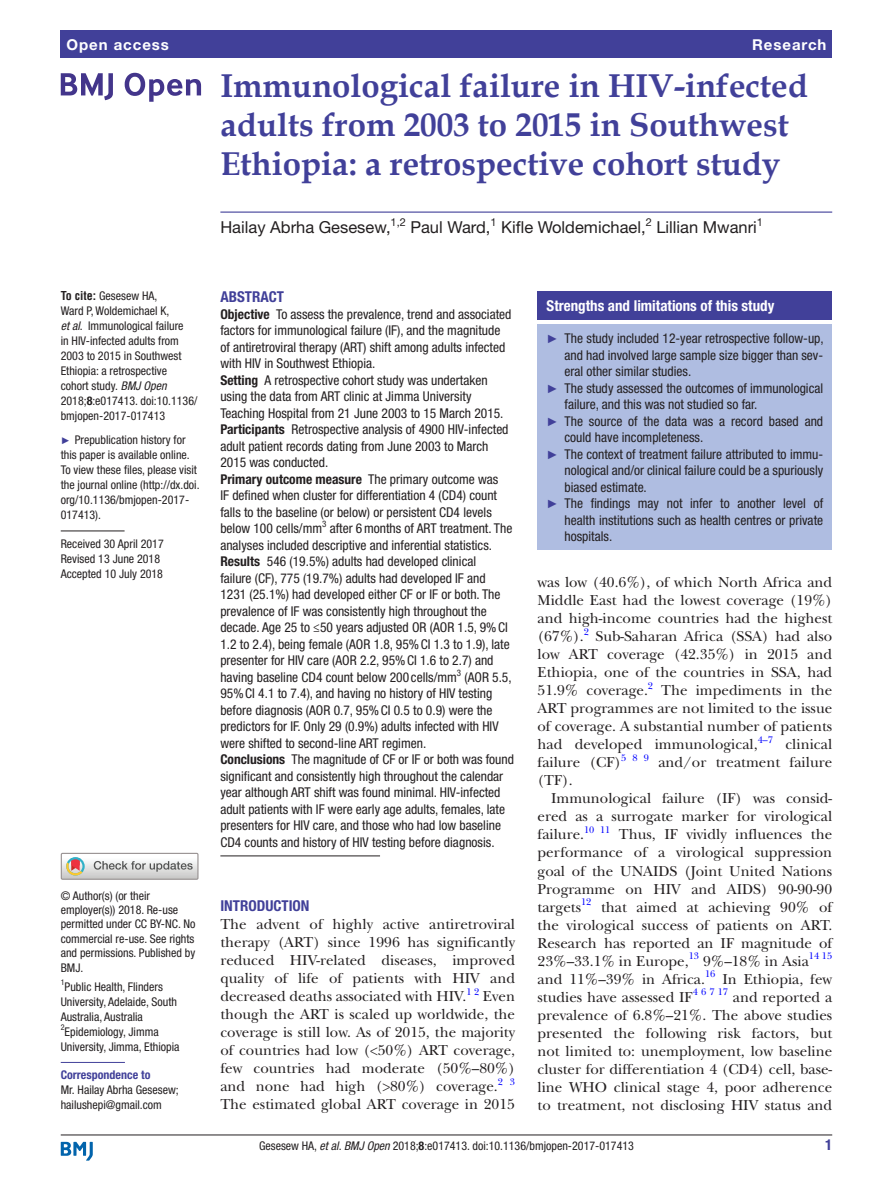
<style>
.page{position:relative;width:893px;height:1191px;background:#fff}
.page>*{position:absolute;margin:0;border:0;box-sizing:border-box;transform-origin:0 0}
.t1{font:700 33px/39px "Book Antiqua";color:#414099}
.t2{font:16.5px "Helvetica Neue LT Std";color:#231f20}
.t3{font:15px/18px "New Baskerville";color:#231f20;text-align:justify}
.t4{font:700 condensed 15px "Helvetica Neue LT Std";color:#fff}
.t5{font:700 condensed 15px "Helvetica Neue LT Std";color:#414099}
.t6{font:700 15px "Helvetica Neue LT Std";letter-spacing:.065em;color:#fff}
.t7{font:condensed 13.5px/16.5px "Helvetica Neue LT Std";color:#231f20}
.t8{font:condensed 12px/15px "Helvetica Neue LT Std";color:#231f20}
.t9{font:700 condensed 12px "Helvetica Neue LT Std";color:#414099}
.t10{font:10.95px "Helvetica Neue LT Std";color:#231f20}
.t11{font:9.9px "New Baskerville";color:#00f}
.t12{font:condensed 7.95px "Helvetica Neue LT Std";color:#231f20}
.s1{font-family:"Helvetica LT Std";font-weight:700}
.s2{font-style:italic}
.s3{font-weight:700}
.s4{font-family:"Arial";font-stretch:normal;font-size:9.75px;color:#414099}
.s5{font-family:"Arial";font-stretch:normal;font-size:12px;color:#414099}
</style>
<div class="page">
<hr style="left:61px;top:1134px;width:771px;height:1px;background:#231f20">
<svg style="left:61px;top:1141px;width:32px;height:19px"></svg>
<div style="left:61px;top:31px;width:771px;height:27px;background:#414099"></div>
<hr style="left:220px;top:211px;width:612px;height:2px;background:#414099">
<hr style="left:61px;top:530px;width:64px;height:1px;background:#231f20">
<hr style="left:61px;top:1062px;width:64px;height:1px;background:#414099">
<svg style="left:61px;top:73px;width:52px;height:27px"></svg>
<svg style="left:125px;top:73px;width:76px;height:29px"></svg>
<div style="left:61px;top:852px;width:138px;height:27px;border:1px solid #969090"></div>
<svg style="left:61px;top:853px;width:137px;height:26px"></svg>
<hr style="left:220px;top:855px;width:160px;height:1px;background:#231f20">
<div style="left:538px;top:292px;width:294px;height:28px;background:#414099"></div>
<div style="left:538px;top:324px;width:294px;height:226px;background:#afbde1"></div>
<p class="t6" style="left:66px;top:35px;width:104px">Open access</p>
<p class="t6" style="left:752px;top:35px;width:76px">Research</p>
<h1 class="t1" style="left:220px;top:66px;width:589px">Immunological failure in HIV-infected adults from 2003 to 2015 in Southwest<br>Ethiopia: a retrospective cohort study</h1>
<p class="t2" style="left:220px;top:218px;width:172px">Hailay Abrha Gesesew,</p>
<p class="t10" style="left:391px;top:215px;width:17px">1,2</p>
<p class="t2" style="left:410px;top:218px;width:82px">Paul Ward,</p>
<p class="t10" style="left:490px;top:215px;width:8px">1</p>
<p class="t2" style="left:501px;top:218px;width:146px">Kifle Woldemichael,</p>
<p class="t10" style="left:646px;top:215px;width:8px">2</p>
<p class="t2" style="left:656px;top:218px;width:102px">Lillian Mwanri</p>
<p class="t10" style="left:757px;top:215px;width:8px">1</p>
<p class="t8" style="left:61px;top:288px;width:138px"><span class="s1">To cite:</span> Gesesew HA,<br>Ward P, Woldemichael K,<br><span class="s2">et al</span>. Immunological failure<br>in HIV-infected adults from<br>2003 to 2015 in Southwest<br>Ethiopia: a retrospective cohort study. <span class="s2">BMJ Open<br></span>2018;<span class="s3">8</span>:e017413. doi:10.1136/ bmjopen-2017-017413</p>
<p class="t8" style="left:61px;top:432px;width:140px"><span class="s4">►</span> Prepublication history for this paper is available online.<br>To view these files, please visit the journal online (http://dx.doi. org/10.1136/bmjopen-2017-<br>017413).</p>
<p class="t8" style="left:61px;top:536px;width:105px">Received 30 April 2017<br>Revised 13 June 2018<br>Accepted 10 July 2018</p>
<p class="t8" style="left:61px;top:888px;width:136px;line-height:14.4px">© Author(s) (or their employer(s)) 2018. Re-use permitted under CC BY-NC. No commercial re-use. See rights and permissions. Published by<br>BMJ.</p>
<p class="t12" style="left:61px;top:978px;width:5px">1</p>
<p class="t8" style="left:61px;top:979px;width:120px;text-indent:4px">Public Health, Flinders<br>University, Adelaide, South<br>Australia, Australia<br><sup>2</sup>Epidemiology, Jimma<br>University, Jimma, Ethiopia</p>
<p class="t9" style="left:61px;top:1067px;width:91px">Correspondence to</p>
<p class="t8" style="left:61px;top:1082px;width:119px">Mr. Hailay Abrha Gesesew; hailushepi@gmail.com</p>
<p class="t5" style="left:220px;top:288px;width:65px">Abstract</p>
<p class="t7" style="left:220px;top:306px;width:295px"><span class="s3">Objective</span> To assess the prevalence, trend and associated factors for immunological failure (IF), and the magnitude<br>of antiretroviral therapy (ART) shift among adults infected with HIV in Southwest Ethiopia.<br><span class="s3">Setting</span> A retrospective cohort study was undertaken using the data from ART clinic at Jimma University Teaching Hospital from 21 June 2003 to 15 March 2015.<br><span class="s3">Participants</span> Retrospective analysis of 4900 HIV-infected adult patient records dating from June 2003 to March 2015 was conducted.<br><span class="s3">Primary outcome measure</span> The primary outcome was<br>IF defined when cluster for differentiation 4 (CD4) count falls to the baseline (or below) or persistent CD4 levels below 100 cells/mm<sup>3</sup> after 6months of ART treatment. The analyses included descriptive and inferential statistics.<br><span class="s3">Results</span> 546 (19.5%) adults had developed clinical<br>failure (CF), 775 (19.7%) adults had developed IF and 1231 (25.1%) had developed either CF or IF or both. The prevalence of IF was consistently high throughout the decade. Age 25 to ≤50 years adjusted OR (AOR 1.5, 9%CI 1.2 to 2.4), being female (AOR 1.8, 95%CI 1.3 to 1.9), late presenter for HIV care (AOR 2.2, 95%CI 1.6 to 2.7) and having baseline CD4 count below 200 cells/mm<sup>3</sup> (AOR 5.5, 95%CI 4.1 to 7.4), and having no history of HIV testing before diagnosis (AOR 0.7, 95%CI 0.5 to 0.9) were the predictors for IF. Only 29 (0.9%) adults infected with HIV were shifted to second-line ART regimen.<br><span class="s3">Conclusions</span> The magnitude of CF or IF or both was found significant and consistently high throughout the calendar year although ART shift was found minimal. HIV-infected adult patients with IF were early age adults, females, late presenters for HIV care, and those who had low baseline CD4 counts and history of HIV testing before diagnosis.</p>
<p class="t5" style="left:220px;top:897px;width:91px">Introduction</p>
<p class="t3" style="left:220px;top:915px;width:296px">The advent of highly active antiretroviral therapy (ART) since 1996 has significantly reduced HIV-related diseases, improved quality of life of patients with HIV and decreased deaths associated with HIV.<sup>1</sup> <sup>2</sup> Even though the ART is scaled up worldwide, the coverage is still low. As of 2015, the majority of countries had low (&lt;50%) ART coverage, few countries had moderate (50%–80%) and none had high (&gt;80%) coverage.</p>
<p class="t11" style="left:498px;top:1075px;width:19px">2 3</p>
<p class="t3" style="left:220px;top:1095px;width:296px">The estimated global ART coverage in 2015</p>
<p class="t4" style="left:547px;top:297px;width:229px">Strengths and limitations of this study</p>
<p class="t7" style="left:547px;top:330px;width:279px"><span class="s5">►</span> The study included 12-year retrospective follow-up,</p>
<p class="t7" style="left:565px;top:346px;width:260px">and had involved large sample size bigger than sev-</p>
<p class="t7" style="left:565px;top:363px;width:128px">eral other similar studies.</p>
<p class="t7" style="left:547px;top:379px;width:278px"><span class="s5">►</span> The study assessed the outcomes of immunological</p>
<p class="t7" style="left:565px;top:396px;width:194px">failure, and this was not studied so far.</p>
<p class="t7" style="left:547px;top:412px;width:278px"><span class="s5">►</span> The source of the data was a record based and</p>
<p class="t7" style="left:565px;top:429px;width:140px">could have incompleteness.</p>
<p class="t7" style="left:547px;top:445px;width:278px"><span class="s5">►</span> The context of treatment failure attributed to immu-</p>
<p class="t7" style="left:565px;top:462px;width:260px">nological and/or clinical failure could be a spuriously</p>
<p class="t7" style="left:565px;top:478px;width:84px">biased estimate.</p>
<p class="t7" style="left:547px;top:495px;width:278px"><span class="s5">►</span> The findings may not infer to another level of</p>
<p class="t7" style="left:565px;top:511px;width:260px">health institutions such as health centres or private</p>
<p class="t7" style="left:565px;top:528px;width:49px">hospitals.</p>
<p class="t3" style="left:538px;top:573px;width:296px">was low (40.6%), of which North Africa and Middle East had the lowest coverage (19%) and high-income countries had the highest (67%).<sup>2</sup> Sub-Saharan Africa (SSA) had also low ART coverage (42.35%) in 2015 and Ethiopia, one of the countries in SSA, had 51.9% coverage.</p>
<p class="t11" style="left:648px;top:679px;width:7px">2</p>
<p class="t3" style="left:538px;top:681px;width:296px;text-indent:124px">The impediments in the ART programmes are not limited to the issue of coverage. A substantial number of patients had developed immunological,</p>
<p class="t11" style="left:758px;top:733px;width:17px">4–7</p>
<p class="t3" style="left:785px;top:735px;width:48px">clinical</p>
<p class="t3" style="left:538px;top:753px;width:85px">failure (CF)</p>
<p class="t11" style="left:621px;top:751px;width:29px">5 8 9</p>
<p class="t3" style="left:658px;top:753px;width:175px">and/or treatment failure</p>
<p class="t3" style="left:538px;top:771px;width:37px">(TF).</p>
<p class="t3" style="left:551px;top:789px;width:283px">Immunological failure (IF) was consid-</p>
<p class="t3" style="left:538px;top:807px;width:296px">ered as a surrogate marker for virological</p>
<p class="t3" style="left:538px;top:825px;width:74px">failure.<sup>10</sup> <sup>11</sup></p>
<p class="t3" style="left:538px;top:825px;width:296px;text-indent:81px">Thus, IF vividly influences the performance of a virological suppression goal of the UNAIDS (Joint United Nations Programme on HIV and AIDS) 90-90-90 targets</p>
<p class="t11" style="left:581px;top:895px;width:12px">12</p>
<p class="t3" style="left:538px;top:897px;width:296px;text-indent:64px">that aimed at achieving 90% of the virological success of patients on ART.<br>Research has reported an IF magnitude of 23%–33.1% in Europe,</p>
<p class="t11" style="left:689px;top:949px;width:12px">13</p>
<p class="t3" style="left:703px;top:951px;width:107px">9%–18% in Asia</p>
<p class="t11" style="left:809px;top:949px;width:25px">14 15</p>
<p class="t3" style="left:538px;top:969px;width:169px">and 11%–39% in Africa.</p>
<p class="t11" style="left:705px;top:967px;width:12px">16</p>
<p class="t3" style="left:722px;top:969px;width:111px">In Ethiopia, few</p>
<p class="t3" style="left:538px;top:987px;width:157px">studies have assessed IF</p>
<p class="t11" style="left:693px;top:985px;width:37px">4 6 7 17</p>
<p class="t3" style="left:538px;top:987px;width:296px;text-indent:195px">and reported a prevalence of 6.8%–21%. The above studies presented the following risk factors, but not limited to: unemployment, low baseline cluster for differentiation 4 (CD4) cell, base&shy;line WHO clinical stage 4, poor adherence to treatment, not disclosing HIV status and</p>
<p class="t8" style="left:259px;top:1137px;width:376px">Gesesew HA, <span class="s2">et al</span>. <span class="s2">BMJ Open</span> 2018;<span class="s3">8</span>:e017413. doi:10.1136/bmjopen-2017-017413</p>
<p class="t5" style="left:825px;top:1135px;width:9px">1</p>
</div>
